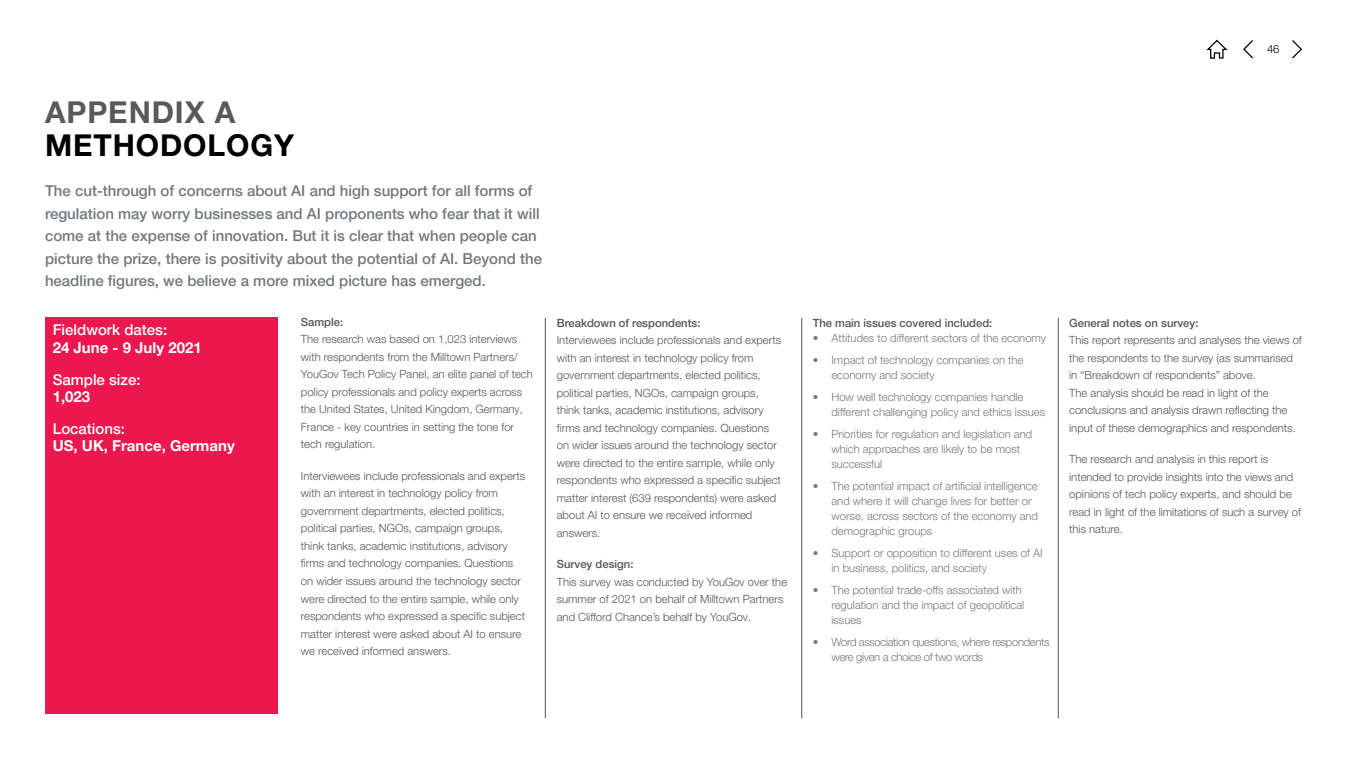
<style>
.page{position:relative;width:1347px;height:759px;background:#fff}
.page>*{position:absolute;margin:0;border:0;box-sizing:border-box;transform-origin:0 0}
.t1{font:700 30px "Helvetica Neue LT Pro";letter-spacing:.03em;color:#000}
.t2{font:700 30px "Helvetica Neue LT Pro";letter-spacing:.03em;color:#58595b}
.t3{font:500 15px/22.5px "Helvetica Neue LT Pro";color:#71797d}
.t4{font:700 15px "Helvetica Neue LT Pro";color:#fff}
.t5{font:500 15px "Helvetica Neue LT Pro";color:#fff}
.t6{font:300 11.25px/17.5px "Helvetica Neue LT Pro";color:#4e575c}
.t7{font:300 11.25px/15px "Helvetica Neue LT Pro";color:#71797d}
.t8{font:500 11.25px "Helvetica Neue LT Pro";color:#4e575c}
.t9{font:300 11.25px/15px "Helvetica Neue LT Pro";letter-spacing:-.03em;color:#71797d}
.t10{font:300 11.25px "Helvetica Neue LT Pro";color:#000}
</style>
<div class="page">
<svg style="left:1206px;top:39px;width:22px;height:20px"></svg>
<hr style="left:545px;top:318px;width:1px;height:400px;background:#4e575c">
<hr style="left:801px;top:318px;width:1px;height:400px;background:#4e575c">
<hr style="left:1058px;top:318px;width:1px;height:400px;background:#4e575c">
<div style="left:46px;top:318px;width:232px;height:396px;background:#ed174f"></div>
<svg style="left:1243px;top:40px;width:10px;height:19px"></svg>
<svg style="left:1292px;top:40px;width:10px;height:19px"></svg>
<h1 class="t2" style="left:45px;top:94px;width:192px">APPENDIX A</h1>
<h1 class="t1" style="left:45px;top:127px;width:251px">METHODOLOGY</h1>
<p class="t3" style="left:45px;top:179px;width:498px">The cut-through of concerns about AI and high support for all forms of regulation may worry businesses and AI proponents who fear that it will come at the expense of innovation. But it is clear that when people can picture the prize, there is positivity about the potential of AI. Beyond the headline figures, we believe a more mixed picture has emerged.</p>
<h2 class="t5" style="left:53px;top:321px;width:116px">Fieldwork dates:</h2>
<h2 class="t4" style="left:53px;top:338px;width:150px">24 June - 9 July 2021</h2>
<h2 class="t5" style="left:53px;top:370px;width:89px">Sample size:</h2>
<h2 class="t4" style="left:53px;top:387px;width:39px">1,023</h2>
<h2 class="t5" style="left:53px;top:419px;width:74px">Locations:</h2>
<h2 class="t4" style="left:53px;top:437px;width:183px">US, UK, France, Germany</h2>
<p class="t8" style="left:301px;top:315px;width:44px">Sample:</p>
<p class="t6" style="left:301px;top:330px;width:233px">The research was based on 1,023 interviews with respondents from the Milltown Partners/ YouGov Tech Policy Panel, an elite panel of tech policy professionals and policy experts across the United States, United Kingdom, Germany, France - key countries in setting the tone for tech regulation.</p>
<p class="t6" style="left:301px;top:467px;width:226px">Interviewees include professionals and experts with an interest in technology policy from government departments, elected politics, political parties, NGOs, campaign groups, think tanks, academic institutions, advisory firms and technology companies. Questions on wider issues around the technology sector were directed to the entire sample, while only respondents who expressed a specific subject matter interest were asked about AI to ensure we received informed answers.</p>
<p class="t8" style="left:557px;top:316px;width:145px">Breakdown of respondents:</p>
<p class="t6" style="left:557px;top:331px;width:226px">Interviewees include professionals and experts with an interest in technology policy from government departments, elected politics, political parties, NGOs, campaign groups, think tanks, academic institutions, advisory firms and technology companies. Questions on wider issues around the technology sector were directed to the entire sample, while only respondents who expressed a specific subject matter interest (639 respondents) were asked about AI to ensure we received informed answers.</p>
<p class="t8" style="left:557px;top:557px;width:78px">Survey design:</p>
<p class="t6" style="left:557px;top:573px;width:232px">This survey was conducted by YouGov over the summer of 2021 on behalf of Milltown Partners and Clifford Chance’s behalf by YouGov.</p>
<p class="t10" style="left:1266px;top:42px;width:14px">46</p>
<p class="t8" style="left:812px;top:316px;width:181px">The main issues covered included:</p>
<p class="t7" style="left:812px;top:330px;width:235px">• Attitudes to different sectors of the economy</p>
<p class="t7" style="left:831px;top:352px;width:193px;text-indent:-19px">• Impact of technology companies on the economy and society</p>
<p class="t7" style="left:831px;top:389px;width:215px;text-indent:-19px">• How well technology companies handle different challenging policy and ethics issues</p>
<p class="t7" style="left:831px;top:426px;width:202px;text-indent:-19px">• Priorities for regulation and legislation and which approaches are likely to be most successful</p>
<p class="t7" style="left:831px;top:478px;width:208px;text-indent:-19px">• The potential impact of artificial intelligence and where it will change lives for better or worse, across sectors of the economy and demographic groups</p>
<p class="t7" style="left:831px;top:545px;width:213px;text-indent:-19px">• Support or opposition to different uses of AI in business, politics, and society</p>
<p class="t7" style="left:831px;top:582px;width:194px;text-indent:-19px">• The potential trade-offs associated with regulation and the impact of geopolitical issues</p>
<p class="t9" style="left:831px;top:634px;width:219px;text-indent:-19px">• Word association questions, where respondents were given a choice of two words</p>
<p class="t8" style="left:1069px;top:316px;width:131px">General notes on survey:</p>
<p class="t6" style="left:1069px;top:331px;width:234px">This report represents and analyses the views of the respondents to the survey (as summarised in “Breakdown of respondents” above.<br>The analysis should be read in light of the conclusions and analysis drawn reflecting the input of these demographics and respondents.</p>
<p class="t6" style="left:1069px;top:450px;width:233px">The research and analysis in this report is intended to provide insights into the views and opinions of tech policy experts, and should be read in light of the limitations of such a survey of this nature.</p>
</div>
